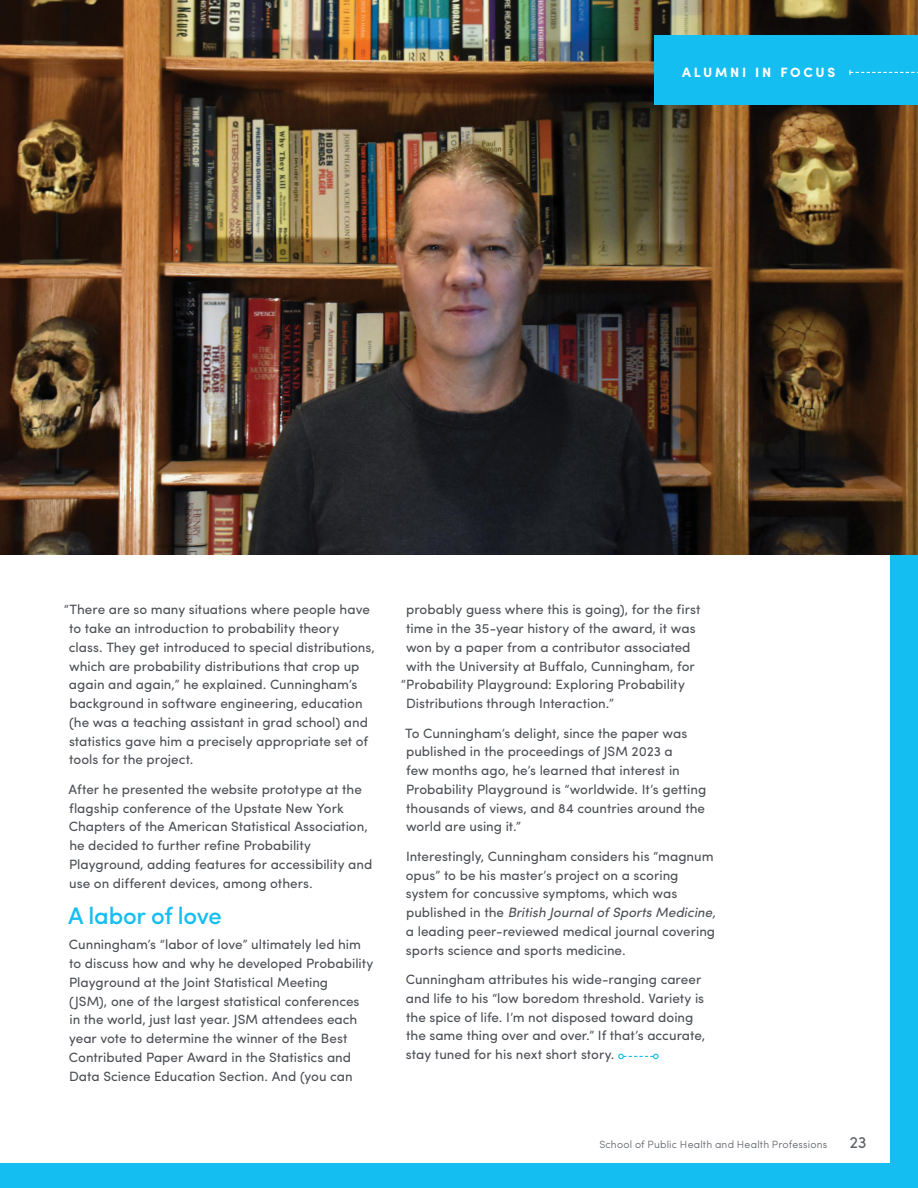
<style>
.page{position:relative;width:918px;height:1188px;background:#15bef0}
.page>*{position:absolute;margin:0;border:0;box-sizing:border-box;transform-origin:0 0}
.H2_-_Medium_Subhead__Sofia{font:500 24px "Sofia Pro";letter-spacing:-.01em;color:#15bef0}
.t1{font:16.5px "Sofia Pro";color:#5f636a}
.Body_Copy__Sofia{font:13.5px/18.8px "Sofia Pro";color:#4c4f55}
.Section_Header{font:700 13.5px "Sofia Pro";letter-spacing:.2em;color:#fff}
.t2{font:300 10.5px "Sofia Pro";letter-spacing:.02em;color:#5f636a}
.s1{font-style:italic}
</style>
<div class="page">
<div style="left:0;top:25px;width:889px;height:1138px;background:#fff"></div>
<img style="left:0;top:0;width:918px;height:554px">
<svg style="left:618px;top:1054px;width:41px;height:5px"></svg>
<div style="left:654px;top:36px;width:264px;height:69px;background:#15bef0"></div>
<svg style="left:849px;top:70px;width:69px;height:5px"></svg>
<p class="Section_Header" style="left:682px;top:62px;width:155px">ALUMNI IN FOCUS</p>
<p class="Body_Copy__Sofia" style="left:69px;top:599px;width:308px;text-indent:-5px">“There are so many situations where people have to take an introduction to probability theory class. They get introduced to special distributions, which are probability distributions that crop up again and again,” he explained. Cunningham’s background in software engineering, education (he was a teaching assistant in grad school) and statistics gave him a precisely appropriate set of tools for the project.</p>
<p class="Body_Copy__Sofia" style="left:69px;top:779px;width:305px">After he presented the website prototype at the flagship conference of the Upstate New York Chapters of the American Statistical Association, he decided to further refine Probability Playground, adding features for accessibility and use on different devices, among others.</p>
<p class="H2_-_Medium_Subhead__Sofia" style="left:68px;top:898px;width:155px">A labor of love</p>
<p class="Body_Copy__Sofia" style="left:69px;top:934px;width:306px">Cunningham’s “labor of love” ultimately led him to discuss how and why he developed Probability Playground at the Joint Statistical Meeting<br>(JSM), one of the largest statistical conferences in the world, just last year. JSM attendees each year vote to determine the winner of the Best Contributed Paper Award in the Statistics and Data Science Education Section. And (you can</p>
<p class="Body_Copy__Sofia" style="left:406px;top:599px;width:296px">probably guess where this is going), for the first</p>
<p class="Body_Copy__Sofia" style="left:406px;top:618px;width:291px">time in the 35-year history of the award, it was</p>
<p class="Body_Copy__Sofia" style="left:406px;top:637px;width:286px">won by a paper from a contributor associated</p>
<p class="Body_Copy__Sofia" style="left:406px;top:656px;width:290px">with the University at Buffalo, Cunningham, for</p>
<p class="Body_Copy__Sofia" style="left:401px;top:674px;width:286px">“Probability Playground: Exploring Probability</p>
<p class="Body_Copy__Sofia" style="left:406px;top:693px;width:210px">Distributions through Interaction.”</p>
<p class="Body_Copy__Sofia" style="left:405px;top:723px;width:303px">To Cunningham’s delight, since the paper was published in the proceedings of JSM 2023 a<br>few months ago, he’s learned that interest in Probability Playground is “worldwide. It’s getting thousands of views, and 84 countries around the world are using it.”</p>
<p class="Body_Copy__Sofia" style="left:406px;top:846px;width:312px">Interestingly, Cunningham considers his “magnum opus” to be his master’s project on a scoring system for concussive symptoms, which was published in the <span class="s1">British Journal of Sports Medicine, </span>a leading peer-reviewed medical journal covering sports science and sports medicine.</p>
<p class="Body_Copy__Sofia" style="left:406px;top:969px;width:301px">Cunningham attributes his wide-ranging career and life to his “low boredom threshold. Variety is the spice of life. I’m not disposed toward doing the same thing over and over.” If that’s accurate, stay tuned for his next short story.</p>
<p class="t2" style="left:599px;top:1136px;width:230px">School of Public Health and Health Professions</p>
<p class="t1" style="left:849px;top:1130px;width:19px">23</p>
</div>
